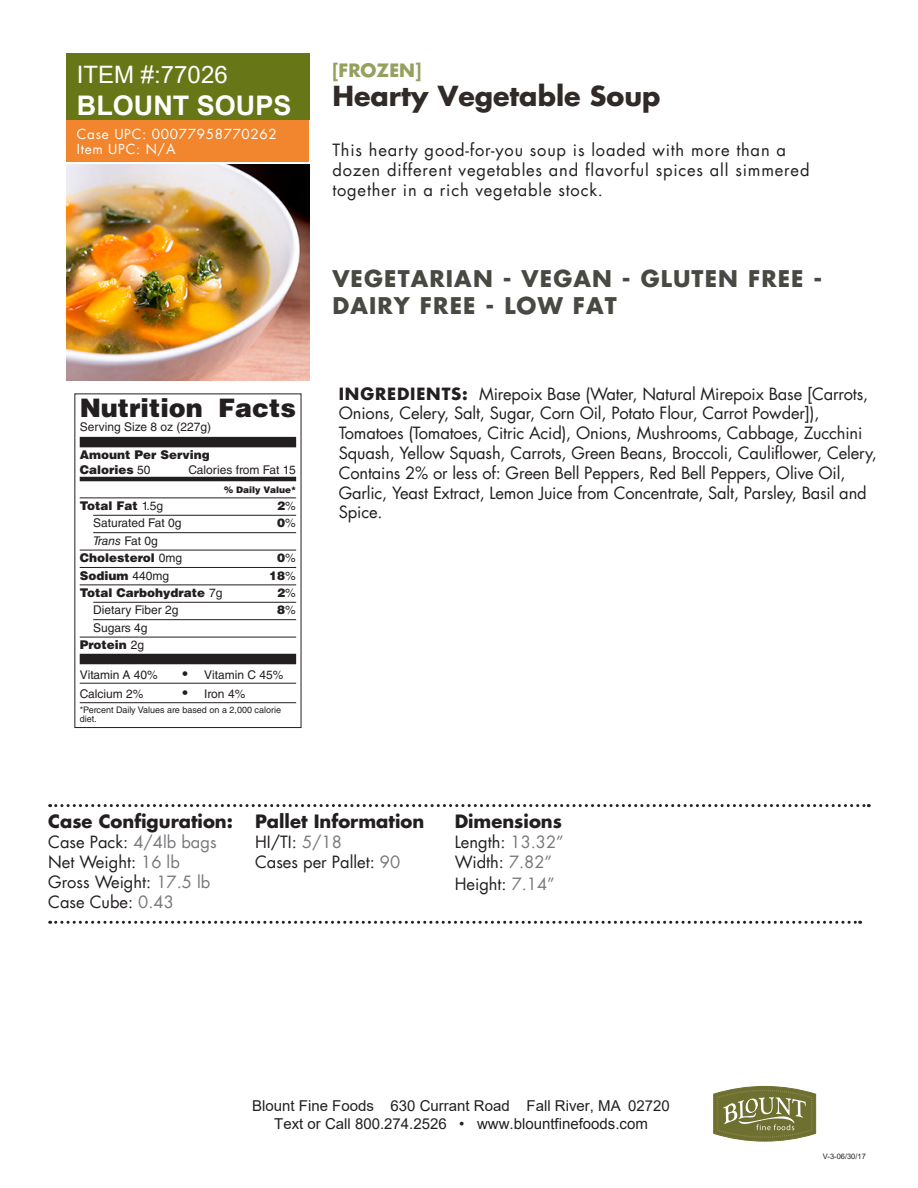
<style>
.page{position:relative;width:918px;height:1188px;background:#fff}
.page>*{position:absolute;margin:0;border:0;box-sizing:border-box;transform-origin:0 0}
.t1{font:700 27px "Futura";color:#302a28}
.t2{font:700 27px "Arial";color:#fff}
.t3{font:900 25.5px "Helvetica LT Std";color:#231f20}
.t4{font:24px "Arial";color:#fff}
.t5{font:700 22.5px/27px "Futura";letter-spacing:.05em;color:#494944}
.t6{font:700 18px "Futura";color:#231f20}
.t7{font:700 18px "Futura";color:#95a05e}
.t8{font:16.5px/19.8px "Futura";letter-spacing:-.01em;color:#231f20}
.t9{font:16.5px/19.8px "Futura";letter-spacing:.05em;color:#231f20}
.t10{font:15px "Arial";color:#231f20}
.t11{font:15px "Arial";color:#231f20}
.t12{font:13.5px/15px "Futura";letter-spacing:.05em;color:#fff}
.t13{font:12px/17.4px "Helvetica LT Std";color:#231f20;text-align:right}
.t14{font:900 12px/14.4px "Helvetica LT Std";color:#231f20}
.t15{font:9px/9px "Helvetica LT Std";color:#231f20}
.t16{font:900 9px "Helvetica LT Std";color:#231f20}
.t17{font:7.5px "Arial";color:#231f20}
.s1{font-weight:400}
.s2{font-weight:400;font-style:italic}
.s3{font-weight:900}
.s4{font-size:15px}
.s5{font-weight:700}
.s6{color:#76787b}
</style>
<div class="page">
<div style="left:66px;top:54px;width:243px;height:66px;background:#677717"></div>
<img style="left:66px;top:164px;width:243px;height:216px">
<svg style="left:713px;top:1086px;width:103px;height:55px;background:#898c57"></svg>
<div style="left:66px;top:120px;width:243px;height:41px;background:#f1862e"></div>
<svg style="left:50px;top:804px;width:819px;height:3px"></svg>
<svg style="left:50px;top:921px;width:811px;height:3px"></svg>
<div style="left:80px;top:437px;width:216px;height:10px;background:#231f20"></div>
<hr style="left:80px;top:477px;width:216px;height:4px;background:#231f20">
<hr style="left:80px;top:498px;width:216px;height:1px;background:#231f20">
<hr style="left:93px;top:515px;width:203px;height:1px;background:#231f20">
<hr style="left:93px;top:532px;width:203px;height:1px;background:#231f20">
<hr style="left:80px;top:550px;width:216px;height:1px;background:#231f20">
<hr style="left:80px;top:567px;width:216px;height:1px;background:#231f20">
<hr style="left:80px;top:585px;width:216px;height:1px;background:#231f20">
<hr style="left:93px;top:602px;width:203px;height:1px;background:#231f20">
<hr style="left:93px;top:619px;width:203px;height:1px;background:#231f20">
<hr style="left:80px;top:637px;width:216px;height:1px;background:#231f20">
<div style="left:80px;top:654px;width:216px;height:10px;background:#231f20"></div>
<hr style="left:80px;top:683px;width:216px;height:1px;background:#231f20">
<hr style="left:80px;top:702px;width:216px;height:1px;background:#231f20">
<h3 class="t4" style="left:77px;top:58px;width:152px">ITEM #:77026</h3>
<h1 class="t2" style="left:77px;top:87px;width:216px">BLOUNT SOUPS</h1>
<p class="t12" style="left:77px;top:126px;width:202px">Case UPC: 00077958770262<br>Item UPC: N/A</p>
<h2 class="t3" style="left:80px;top:391px;width:218px">Nutrition Facts</h2>
<p class="t13" style="left:80px;top:419px;width:133px">Serving Size 8 oz (227g)</p>
<p class="t14" style="left:80px;top:448px;width:132px">Amount Per Serving<br>Calories <span class="s1">50</span></p>
<p class="t13" style="left:188px;top:461px;width:109px">Calories from Fat 15</p>
<p class="t16" style="left:224px;top:484px;width:74px">% Daily Value*</p>
<p class="t14" style="left:80px;top:498px;width:85px">Total Fat <span class="s1">1.5g</span></p>
<p class="t14" style="left:277px;top:498px;width:20px">2<span class="s1">%</span></p>
<p class="t13" style="left:93px;top:515px;width:90px">Saturated Fat 0g</p>
<p class="t14" style="left:277px;top:516px;width:20px">0<span class="s1">%</span></p>
<p class="t14" style="left:80px;top:532px;width:104px;line-height:17.4px;text-indent:13px"><span class="s2">Trans</span> <span class="s1">Fat 0g<br></span>Cholesterol <span class="s1">0mg</span></p>
<p class="t14" style="left:277px;top:550px;width:20px">0<span class="s1">%</span></p>
<p class="t14" style="left:80px;top:568px;width:91px">Sodium <span class="s1">440mg</span></p>
<p class="t14" style="left:269px;top:568px;width:28px">18<span class="s1">%</span></p>
<p class="t14" style="left:80px;top:585px;width:144px">Total Carbohydrate <span class="s1">7g</span></p>
<p class="t14" style="left:277px;top:585px;width:20px">2<span class="s1">%</span></p>
<p class="t13" style="left:93px;top:602px;width:87px">Dietary Fiber 2g</p>
<p class="t14" style="left:277px;top:603px;width:20px">8<span class="s1">%</span></p>
<p class="t13" style="left:80px;top:619px;width:69px">Sugars 4g<br><span class="s3">Protein</span> 2g</p>
<p class="t13" style="left:80px;top:666px;width:79px">Vitamin A 40%</p>
<p class="t13" style="left:182px;top:666px;width:102px"><span class="s4">•</span> Vitamin C 45%</p>
<p class="t13" style="left:80px;top:685px;width:65px">Calcium 2%</p>
<p class="t13" style="left:182px;top:685px;width:64px"><span class="s4">•</span> Iron 4%</p>
<p class="t15" style="left:80px;top:705px;width:203px">*Percent Daily Values are based on a 2,000 calorie diet.</p>
<p class="t7" style="left:332px;top:57px;width:91px">[FROZEN]</p>
<h1 class="t1" style="left:332px;top:77px;width:330px">Hearty Vegetable Soup</h1>
<p class="t9" style="left:332px;top:140px;width:479px">This hearty good-for-you soup is loaded with more than a dozen different vegetables and flavorful spices all simmered together in a rich vegetable stock.</p>
<h3 class="t5" style="left:332px;top:264px;width:492px">VEGETARIAN - VEGAN - GLUTEN FREE -<br>DAIRY FREE - LOW FAT</h3>
<p class="t8" style="left:339px;top:383px;width:540px"><span class="s5">INGREDIENTS:</span> Mirepoix Base (Water, Natural Mirepoix Base [Carrots, Onions, Celery, Salt, Sugar, Corn Oil, Potato Flour, Carrot Powder]), Tomatoes (Tomatoes, Citric Acid), Onions, Mushrooms, Cabbage, Zucchini Squash, Yellow Squash, Carrots, Green Beans, Broccoli, Cauliflower, Celery, Contains 2% or less of: Green Bell Peppers, Red Bell Peppers, Olive Oil, Garlic, Yeast Extract, Lemon Juice from Concentrate, Salt, Parsley, Basil and Spice.</p>
<p class="t6" style="left:48px;top:809px;width:186px">Case Configuration:</p>
<p class="t8" style="left:48px;top:832px;width:170px">Case Pack: <span class="s6">4/4lb bags<br></span>Net Weight: <span class="s6">16 lb<br></span>Gross Weight: <span class="s6">17.5 lb<br></span>Case Cube: <span class="s6">0.43</span></p>
<p class="t6" style="left:255px;top:809px;width:171px">Pallet Information</p>
<p class="t8" style="left:255px;top:832px;width:147px">HI/TI: <span class="s6">5/18<br></span>Cases per Pallet: <span class="s6">90</span></p>
<p class="t6" style="left:455px;top:809px;width:109px">Dimensions</p>
<p class="t8" style="left:455px;top:832px;width:111px">Length: <span class="s6">13.32”<br></span>Width: <span class="s6">7.82”</span></p>
<p class="t8" style="left:455px;top:873px;width:102px">Height: <span class="s6">7.14”</span></p>
<p class="t10" style="left:252px;top:1095px;width:419px">Blount Fine Foods 630 Currant Road Fall River, MA 02720</p>
<p class="t11" style="left:274px;top:1113px;width:375px">Text or Call 800.274.2526 • www.blountfinefoods.com</p>
<p class="t17" style="left:823px;top:1151px;width:44px">V-3-06/30/17</p>
</div>
